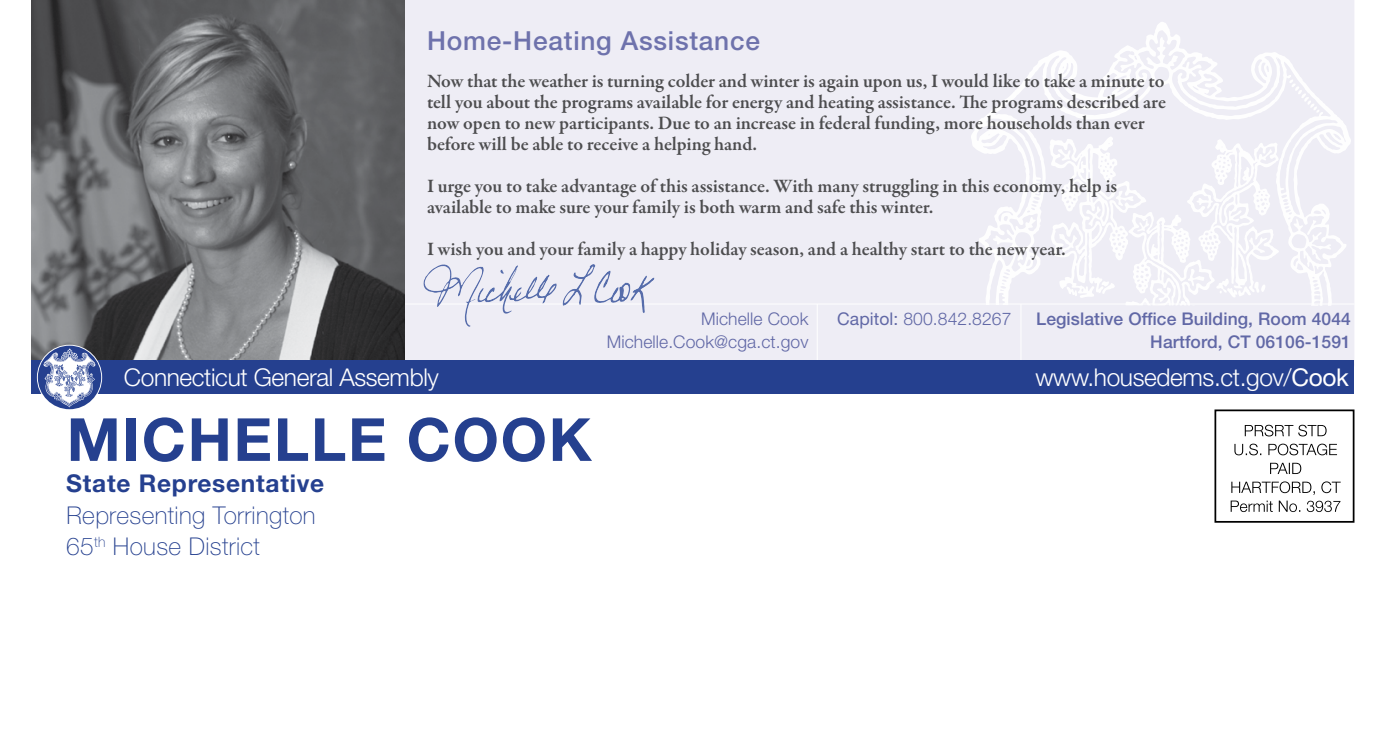
<style>
.page{position:relative;width:1386px;height:756px;background:#fff}
.page>*{position:absolute;margin:0;border:0;box-sizing:border-box;transform-origin:0 0}
.t1{font:700 59.5px "Helvetica Neue LT Std";letter-spacing:.03em;color:#25408f}
.t2{font:500 26.25px "Helvetica Neue LT Std";letter-spacing:.03em;color:#6e72ac}
.t3{font:300 24.5px "Helvetica Neue LT Std";letter-spacing:-.015em;color:#fff}
.t4{font:100 24.5px/31.5px "Helvetica Neue LT Std";letter-spacing:.015em;color:#25408f}
.t5{font:700 24.5px "Helvetica Neue LT Std";letter-spacing:.03em;color:#25408f}
.t6{font:600 19.25px/21px "Garamond Premr Pro";letter-spacing:-.005em;color:#4d4d4f}
.t7{font:300 17.5px/22.8px "Helvetica Neue LT Std";letter-spacing:.005em;color:#6168a6;text-align:right}
.t8{font:500 17.5px/22.8px "Helvetica Neue LT Std";letter-spacing:.005em;color:#6168a6;text-align:right}
.s1{font-weight:400}
</style>
<div class="page">
<div style="left:31px;top:0;width:1323px;height:370px;background:#eeedf5"></div>
<hr style="left:347px;top:304px;width:1007px;height:1px;background:#fff">
<hr style="left:817px;top:304px;width:1px;height:65px;background:#fff">
<hr style="left:1021px;top:304px;width:1px;height:65px;background:#fff">
<img style="left:32px;top:0;width:372px;height:361px">
<svg style="left:971px;top:21px;width:380px;height:285px;fill:#eeedf5"></svg>
<svg style="left:1288px;top:79px;width:32px;height:34px"></svg>
<svg style="left:1048px;top:136px;width:231px;height:170px"></svg>
<svg style="left:1231px;top:501px;width:109px;height:11px"></svg>
<svg style="left:1231px;top:481px;width:110px;height:14px"></svg>
<svg style="left:1270px;top:463px;width:31px;height:11px"></svg>
<svg style="left:1234px;top:444px;width:103px;height:11px"></svg>
<svg style="left:1245px;top:425px;width:82px;height:11px"></svg>
<div style="left:1214px;top:410px;width:140px;height:113px;border:2px solid #000"></div>
<div style="left:32px;top:361px;width:1322px;height:33px;background:#25408f"></div>
<svg style="left:37px;top:345px;width:65px;height:65px"></svg>
<div style="left:38px;top:346px;width:63px;height:63px;background:#25408f;border-radius:50%"></div>
<svg style="left:44px;top:349px;width:51px;height:58px"></svg>
<svg style="left:424px;top:264px;width:230px;height:63px;background:#dfe0ed"></svg>
<h2 class="t2" style="left:427px;top:25px;width:334px">Home-Heating Assistance</h2>
<p class="t6" style="left:427px;top:70px;width:741px">Now that the weather is turning colder and winter is again upon us, I would like to take a minute to tell you about the programs available for energy and heating assistance. The programs described are now open to new participants. Due to an increase in federal funding, more households than ever before will be able to receive a helping hand.</p>
<p class="t6" style="left:427px;top:175px;width:692px">I urge you to take advantage of this assistance. With many struggling in this economy, help is available to make sure your family is both warm and safe this winter.</p>
<p class="t6" style="left:427px;top:238px;width:640px">I wish you and your family a happy holiday season, and a healthy start to the new year.</p>
<p class="t3" style="left:124px;top:363px;width:316px">Connecticut General Assembly</p>
<h1 class="t1" style="left:67px;top:403px;width:526px">michelle cook</h1>
<p class="t5" style="left:66px;top:469px;width:260px">State Representative</p>
<p class="t4" style="left:66px;top:499px;width:251px">Representing Torrington<br>65<sup>th</sup> House District</p>
<p class="t7" style="left:607px;top:307px;width:203px">Michelle Cook<br>Michelle.Cook@cga.ct.gov</p>
<p class="t7" style="left:837px;top:307px;width:176px"><span class="s1">Capitol:</span> 800.842.8267</p>
<p class="t8" style="left:1036px;top:307px;width:316px">Legislative Office Building, Room 4044<br>Hartford, CT 06106-1591</p>
<p class="t3" style="left:1035px;top:363px;width:315px">www.housedems.ct.gov/<span class="s1">Cook</span></p>
</div>
